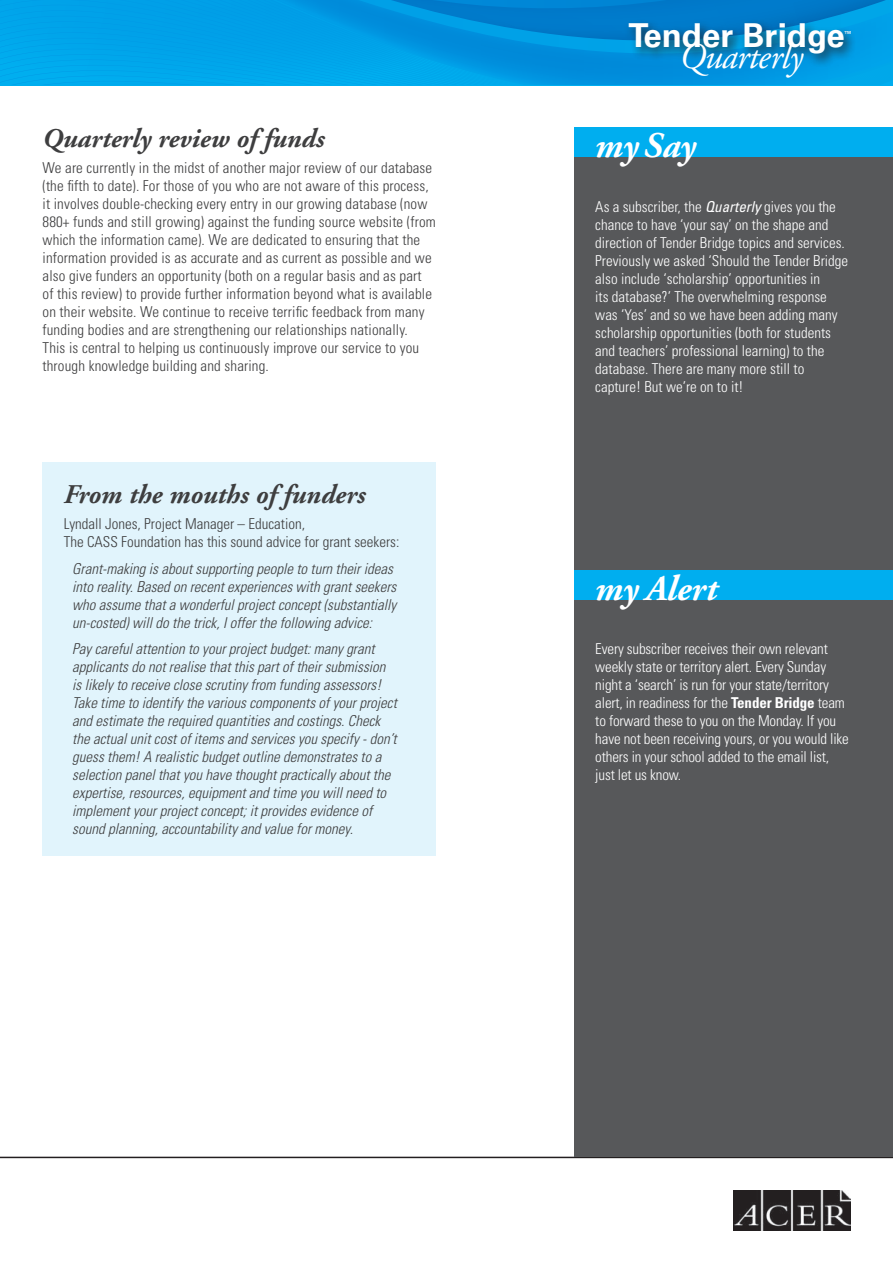
<style>
.page{position:relative;width:893px;height:1263px;background:#fff}
.page>*{position:absolute;margin:0;border:0;box-sizing:border-box;transform-origin:0 0}
.t1{font:italic 700 36px "Adobe Garamond";color:#fff}
.t2{font:italic 36px "Adobe Garamond";letter-spacing:-.025em;color:#fff}
.t3{font:700 32.85px "Univers";color:#fff}
.t4{font:italic 700 27px "Adobe Garamond";color:#3e3e3f}
.t5{font:300 condensed 15px/18px "Univers";letter-spacing:.01em;color:#3e3e3f}
.t6{font:italic 300 condensed 15px/18px "Univers";color:#3e3e3f}
.t7{font:300 condensed 15px/18px "Univers";color:#fff}
.t8{font:700 8.25px "Univers";color:#fff}
.s1{font-weight:400;font-style:italic}
.s2{font-weight:700}
</style>
<div class="page">
<hr style="left:0;top:1157px;width:893px;height:1px;background:#231f20">
<img style="left:733px;top:1191px;width:117px;height:39px">
<svg style="left:296px;top:85px;width:597px;height:1px"></svg>
<svg style="left:0;top:0;width:893px;height:85px;background:#0098e2"></svg>
<div style="left:624px;top:19px;width:233px;height:48px;background:#231f20;opacity:.75"></div>
<div style="left:574px;top:128px;width:319px;height:1029px;background:#57585a"></div>
<div style="left:574px;top:128px;width:319px;height:29px;background:#00aeef"></div>
<div style="left:574px;top:570px;width:319px;height:30px;background:#00aeef"></div>
<div style="left:43px;top:462px;width:393px;height:393px;background:#e1f4fc"></div>
<h3 class="t4" style="left:43px;top:124px;width:284px">Quarterly review of funds</h3>
<p class="t5" style="left:43px;top:159px;width:395px">We are currently in the midst of another major review of our database (the fifth to date). For those of you who are not aware of this process, it involves double-checking every entry in our growing database (now 880+ funds and still growing) against the funding source website (from which the information came). We are dedicated to ensuring that the information provided is as accurate and as current as possible and we also give funders an opportunity (both on a regular basis and as part of this review) to provide further information beyond what is available on their website. We continue to receive terrific feedback from many funding bodies and are strengthening our relationships nationally.<br>This is central to helping us continuously improve our service to you through knowledge building and sharing.</p>
<h3 class="t4" style="left:64px;top:479px;width:303px">From the mouths of funders</h3>
<p class="t5" style="left:64px;top:515px;width:337px">Lyndall Jones, Project Manager – Education,<br>The CASS Foundation has this sound advice for grant seekers:</p>
<p class="t6" style="left:72px;top:559px;width:326px">Grant-making is about supporting people to turn their ideas into reality. Based on recent experiences with grant seekers who assume that a wonderful project concept (substantially un-costed) will do the trick, I offer the following advice:</p>
<p class="t6" style="left:72px;top:640px;width:326px">Pay careful attention to your project budget: many grant applicants do not realise that this part of their submission is likely to receive close scrutiny from funding assessors!<br>Take time to identify the various components of your project and estimate the required quantities and costings. Check the actual unit cost of items and services you specify - don’t guess them! A realistic budget outline demonstrates to a selection panel that you have thought practically about the expertise, resources, equipment and time you will need to implement your project concept; it provides evidence of sound planning, accountability and value for money.</p>
<h2 class="t3" style="left:628px;top:17px;width:218px">Tender Bridge</h2>
<p class="t8" style="left:844px;top:29px;width:10px">™</p>
<h1 class="t2" style="left:680px;top:37px;width:125px">Quarterly</h1>
<h1 class="t1" style="left:595px;top:126px;width:102px">my Say</h1>
<p class="t7" style="left:595px;top:198px;width:254px">As a subscriber, the <span class="s1">Quarterly</span> gives you the chance to have ‘your say’ on the shape and direction of Tender Bridge topics and services.<br>Previously we asked ‘Should the Tender Bridge also include ‘scholarship’ opportunities in<br>its database?’ The overwhelming response was ‘Yes’ and so we have been adding many scholarship opportunities (both for students and teachers’ professional learning) to the database. There are many more still to capture! But we’re on to it!</p>
<h1 class="t1" style="left:595px;top:569px;width:124px">my Alert</h1>
<p class="t7" style="left:595px;top:640px;width:255px">Every subscriber receives their own relevant weekly state or territory alert. Every Sunday night a ‘search’ is run for your state/territory alert, in readiness for the <span class="s2">Tender Bridge</span> team to forward these to you on the Monday. If you have not been receiving yours, or you would like others in your school added to the email list, just let us know.</p>
</div>
